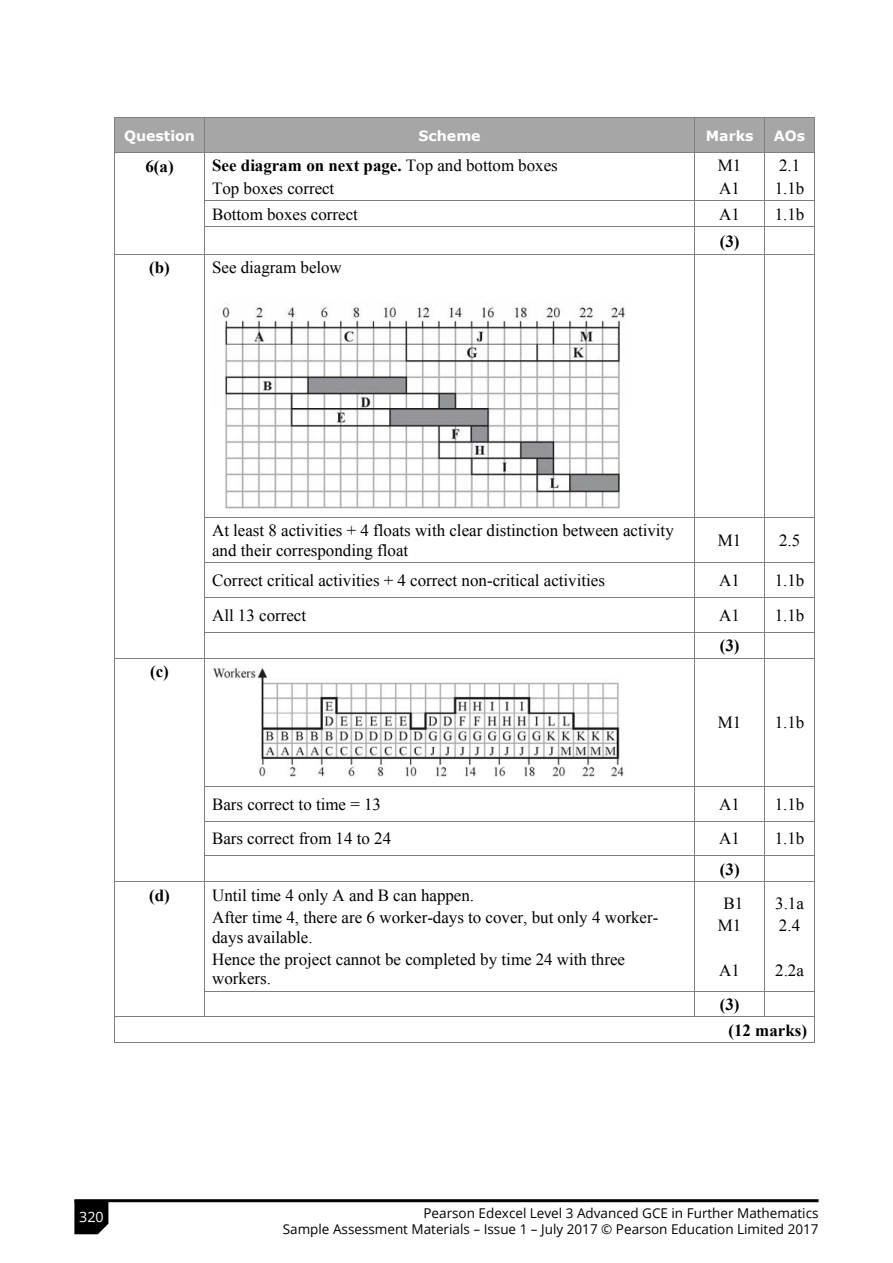
<style>
.page{position:relative;width:893px;height:1263px;background:#fff}
.page>*{position:absolute;margin:0;border:0;box-sizing:border-box;transform-origin:0 0}
.t1{font:16.95px/22.4px "Times New Roman";color:#000}
.t2{font:700 16.95px/25.8px "Times New Roman";color:#000}
.t3{font:14.25px "Open Sans";color:#fff}
.t4{font:700 14.1px "Verdana";color:#fff}
.t5{font:13.5px/16.5px "Open Sans";color:#000;text-align:right}
.s1{font-weight:700}
</style>
<div class="page">
<div style="left:115px;top:118px;width:89px;height:34px;background:#a6a6a6"></div>
<div style="left:205px;top:118px;width:489px;height:34px;background:#a6a6a6"></div>
<div style="left:695px;top:118px;width:69px;height:34px;background:#a6a6a6"></div>
<div style="left:765px;top:118px;width:49px;height:34px;background:#a6a6a6"></div>
<hr style="left:114px;top:117px;width:701px;height:1px;background:#7f7f7f">
<hr style="left:114px;top:118px;width:1px;height:34px;background:#7f7f7f">
<hr style="left:204px;top:118px;width:1px;height:34px;background:#7f7f7f">
<hr style="left:694px;top:118px;width:1px;height:34px;background:#7f7f7f">
<hr style="left:764px;top:118px;width:1px;height:34px;background:#7f7f7f">
<hr style="left:814px;top:118px;width:1px;height:34px;background:#7f7f7f">
<hr style="left:114px;top:152px;width:701px;height:1px;background:#7f7f7f">
<hr style="left:114px;top:153px;width:1px;height:47px;background:#7f7f7f">
<hr style="left:204px;top:153px;width:1px;height:47px;background:#7f7f7f">
<hr style="left:694px;top:153px;width:1px;height:47px;background:#7f7f7f">
<hr style="left:764px;top:153px;width:1px;height:47px;background:#7f7f7f">
<hr style="left:814px;top:153px;width:1px;height:47px;background:#7f7f7f">
<hr style="left:204px;top:200px;width:611px;height:1px;background:#7f7f7f">
<hr style="left:204px;top:226px;width:611px;height:1px;background:#7f7f7f">
<svg style="left:114px;top:200px;width:1px;height:54px"></svg>
<svg style="left:204px;top:201px;width:1px;height:53px"></svg>
<svg style="left:694px;top:201px;width:1px;height:53px"></svg>
<svg style="left:764px;top:201px;width:1px;height:53px"></svg>
<svg style="left:814px;top:201px;width:1px;height:53px"></svg>
<hr style="left:114px;top:254px;width:701px;height:1px;background:#7f7f7f">
<hr style="left:114px;top:255px;width:1px;height:262px;background:#7f7f7f">
<hr style="left:204px;top:255px;width:1px;height:262px;background:#7f7f7f">
<hr style="left:694px;top:255px;width:1px;height:262px;background:#7f7f7f">
<hr style="left:764px;top:255px;width:1px;height:262px;background:#7f7f7f">
<hr style="left:814px;top:255px;width:1px;height:262px;background:#7f7f7f">
<hr style="left:204px;top:517px;width:611px;height:1px;background:#7f7f7f">
<hr style="left:114px;top:517px;width:1px;height:45px;background:#7f7f7f">
<hr style="left:204px;top:517px;width:1px;height:45px;background:#7f7f7f">
<hr style="left:694px;top:517px;width:1px;height:45px;background:#7f7f7f">
<hr style="left:764px;top:517px;width:1px;height:45px;background:#7f7f7f">
<hr style="left:814px;top:517px;width:1px;height:45px;background:#7f7f7f">
<hr style="left:204px;top:562px;width:611px;height:1px;background:#7f7f7f">
<hr style="left:114px;top:563px;width:1px;height:34px;background:#7f7f7f">
<hr style="left:204px;top:563px;width:1px;height:34px;background:#7f7f7f">
<hr style="left:694px;top:563px;width:1px;height:34px;background:#7f7f7f">
<hr style="left:764px;top:563px;width:1px;height:34px;background:#7f7f7f">
<hr style="left:814px;top:563px;width:1px;height:34px;background:#7f7f7f">
<hr style="left:204px;top:597px;width:611px;height:1px;background:#7f7f7f">
<hr style="left:114px;top:598px;width:1px;height:34px;background:#7f7f7f">
<hr style="left:204px;top:598px;width:1px;height:34px;background:#7f7f7f">
<hr style="left:694px;top:598px;width:1px;height:34px;background:#7f7f7f">
<hr style="left:764px;top:598px;width:1px;height:34px;background:#7f7f7f">
<hr style="left:814px;top:598px;width:1px;height:34px;background:#7f7f7f">
<hr style="left:204px;top:632px;width:611px;height:1px;background:#7f7f7f">
<svg style="left:114px;top:632px;width:1px;height:26px"></svg>
<svg style="left:204px;top:633px;width:1px;height:25px"></svg>
<svg style="left:694px;top:633px;width:1px;height:25px"></svg>
<svg style="left:764px;top:633px;width:1px;height:25px"></svg>
<svg style="left:814px;top:633px;width:1px;height:25px"></svg>
<hr style="left:114px;top:658px;width:701px;height:1px;background:#7f7f7f">
<hr style="left:114px;top:658px;width:1px;height:128px;background:#7f7f7f">
<hr style="left:204px;top:658px;width:1px;height:128px;background:#7f7f7f">
<hr style="left:694px;top:658px;width:1px;height:128px;background:#7f7f7f">
<hr style="left:764px;top:658px;width:1px;height:128px;background:#7f7f7f">
<hr style="left:814px;top:658px;width:1px;height:128px;background:#7f7f7f">
<hr style="left:204px;top:786px;width:611px;height:1px;background:#7f7f7f">
<hr style="left:114px;top:786px;width:1px;height:35px;background:#7f7f7f">
<hr style="left:204px;top:786px;width:1px;height:35px;background:#7f7f7f">
<hr style="left:694px;top:786px;width:1px;height:35px;background:#7f7f7f">
<hr style="left:764px;top:786px;width:1px;height:35px;background:#7f7f7f">
<hr style="left:814px;top:786px;width:1px;height:35px;background:#7f7f7f">
<hr style="left:204px;top:821px;width:611px;height:1px;background:#7f7f7f">
<hr style="left:114px;top:821px;width:1px;height:35px;background:#7f7f7f">
<hr style="left:204px;top:821px;width:1px;height:35px;background:#7f7f7f">
<hr style="left:694px;top:821px;width:1px;height:35px;background:#7f7f7f">
<hr style="left:764px;top:821px;width:1px;height:35px;background:#7f7f7f">
<hr style="left:814px;top:821px;width:1px;height:35px;background:#7f7f7f">
<hr style="left:204px;top:856px;width:611px;height:1px;background:#7f7f7f">
<svg style="left:114px;top:856px;width:1px;height:25px"></svg>
<svg style="left:204px;top:857px;width:1px;height:24px"></svg>
<svg style="left:694px;top:857px;width:1px;height:24px"></svg>
<svg style="left:764px;top:857px;width:1px;height:24px"></svg>
<svg style="left:814px;top:857px;width:1px;height:24px"></svg>
<hr style="left:114px;top:881px;width:701px;height:1px;background:#7f7f7f">
<hr style="left:114px;top:882px;width:1px;height:109px;background:#7f7f7f">
<hr style="left:204px;top:882px;width:1px;height:109px;background:#7f7f7f">
<hr style="left:694px;top:882px;width:1px;height:109px;background:#7f7f7f">
<hr style="left:764px;top:882px;width:1px;height:109px;background:#7f7f7f">
<hr style="left:814px;top:882px;width:1px;height:109px;background:#7f7f7f">
<hr style="left:204px;top:991px;width:611px;height:1px;background:#7f7f7f">
<svg style="left:204px;top:992px;width:1px;height:25px"></svg>
<svg style="left:694px;top:992px;width:1px;height:25px"></svg>
<svg style="left:764px;top:992px;width:1px;height:25px"></svg>
<hr style="left:114px;top:1017px;width:701px;height:1px;background:#7f7f7f">
<svg style="left:114px;top:991px;width:1px;height:51px"></svg>
<hr style="left:114px;top:1042px;width:700px;height:1px;background:#7f7f7f">
<svg style="left:814px;top:992px;width:1px;height:51px"></svg>
<img style="left:222px;top:302px;width:404px;height:207px">
<img style="left:212px;top:667px;width:412px;height:110px">
<hr style="left:74px;top:1199px;width:745px;height:3px;background:#000">
<svg style="left:74px;top:1200px;width:34px;height:34px"></svg>
<p class="t4" style="left:124px;top:127px;width:72px">Question</p>
<p class="t4" style="left:418px;top:127px;width:64px">Scheme</p>
<p class="t4" style="left:706px;top:127px;width:49px">Marks</p>
<p class="t4" style="left:774px;top:127px;width:33px">AOs</p>
<p class="t2" style="left:145px;top:153px;width:30px">6(a)</p>
<p class="t1" style="left:212px;top:155px;width:347px"><span class="s1">See diagram on next page.</span> Top and bottom boxes<br>Top boxes correct</p>
<p class="t1" style="left:718px;top:155px;width:25px">M1<br>A1</p>
<p class="t1" style="left:775px;top:155px;width:31px">2.1<br>1.1b</p>
<p class="t1" style="left:212px;top:203px;width:147px">Bottom boxes correct</p>
<p class="t1" style="left:719px;top:203px;width:22px">A1</p>
<p class="t1" style="left:775px;top:203px;width:31px">1.1b</p>
<p class="t2" style="left:720px;top:228px;width:21px">(3)</p>
<p class="t2" style="left:149px;top:255px;width:22px">(b)</p>
<p class="t1" style="left:212px;top:256px;width:131px">See diagram below</p>
<p class="t2" style="left:150px;top:658px;width:20px">(c)</p>
<p class="t1" style="left:212px;top:520px;width:463px;line-height:19.5px">At least 8 activities + 4 floats with clear distinction between activity and their corresponding float</p>
<p class="t1" style="left:718px;top:529px;width:25px">M1</p>
<p class="t1" style="left:779px;top:529px;width:23px">2.5</p>
<p class="t1" style="left:212px;top:569px;width:394px">Correct critical activities + 4 correct non-critical activities</p>
<p class="t1" style="left:719px;top:569px;width:22px">A1</p>
<p class="t1" style="left:775px;top:569px;width:31px">1.1b</p>
<p class="t1" style="left:212px;top:604px;width:96px">All 13 correct</p>
<p class="t1" style="left:719px;top:604px;width:22px">A1</p>
<p class="t1" style="left:775px;top:604px;width:31px">1.1b</p>
<p class="t2" style="left:720px;top:633px;width:21px">(3)</p>
<p class="t1" style="left:718px;top:711px;width:25px">M1</p>
<p class="t1" style="left:775px;top:711px;width:31px">1.1b</p>
<p class="t1" style="left:212px;top:793px;width:171px">Bars correct to time = 13</p>
<p class="t1" style="left:719px;top:793px;width:22px">A1</p>
<p class="t1" style="left:775px;top:793px;width:31px">1.1b</p>
<p class="t1" style="left:212px;top:827px;width:181px">Bars correct from 14 to 24</p>
<p class="t1" style="left:719px;top:827px;width:22px">A1</p>
<p class="t1" style="left:775px;top:827px;width:31px">1.1b</p>
<p class="t2" style="left:720px;top:856px;width:21px">(3)</p>
<p class="t2" style="left:149px;top:882px;width:22px">(d)</p>
<p class="t1" style="left:212px;top:884px;width:448px">Until time 4 only A and B can happen.<br>After time 4, there are 6 worker-days to cover, but only 4 worker-</p>
<p class="t1" style="left:212px;top:926px;width:414px">days available.<br>Hence the project cannot be completed by time 24 with three</p>
<p class="t1" style="left:212px;top:967px;width:60px">workers.</p>
<p class="t1" style="left:775px;top:892px;width:30px">3.1a<br>2.4</p>
<p class="t1" style="left:775px;top:959px;width:30px">2.2a</p>
<p class="t2" style="left:728px;top:991px;width:80px;text-indent:-9px">(3)<br>(12 marks)</p>
<p class="t1" style="left:718px;top:892px;width:27px;text-align:center">B1<br>M1</p>
<p class="t1" style="left:719px;top:959px;width:22px">A1</p>
<p class="t3" style="left:79px;top:1207px;width:26px">320</p>
<p class="t5" style="left:283px;top:1204px;width:537px">Pearson Edexcel Level 3 Advanced GCE in Further Mathematics<br>Sample Assessment Materials – Issue 1 – July 2017 © Pearson Education Limited 2017</p>
</div>
